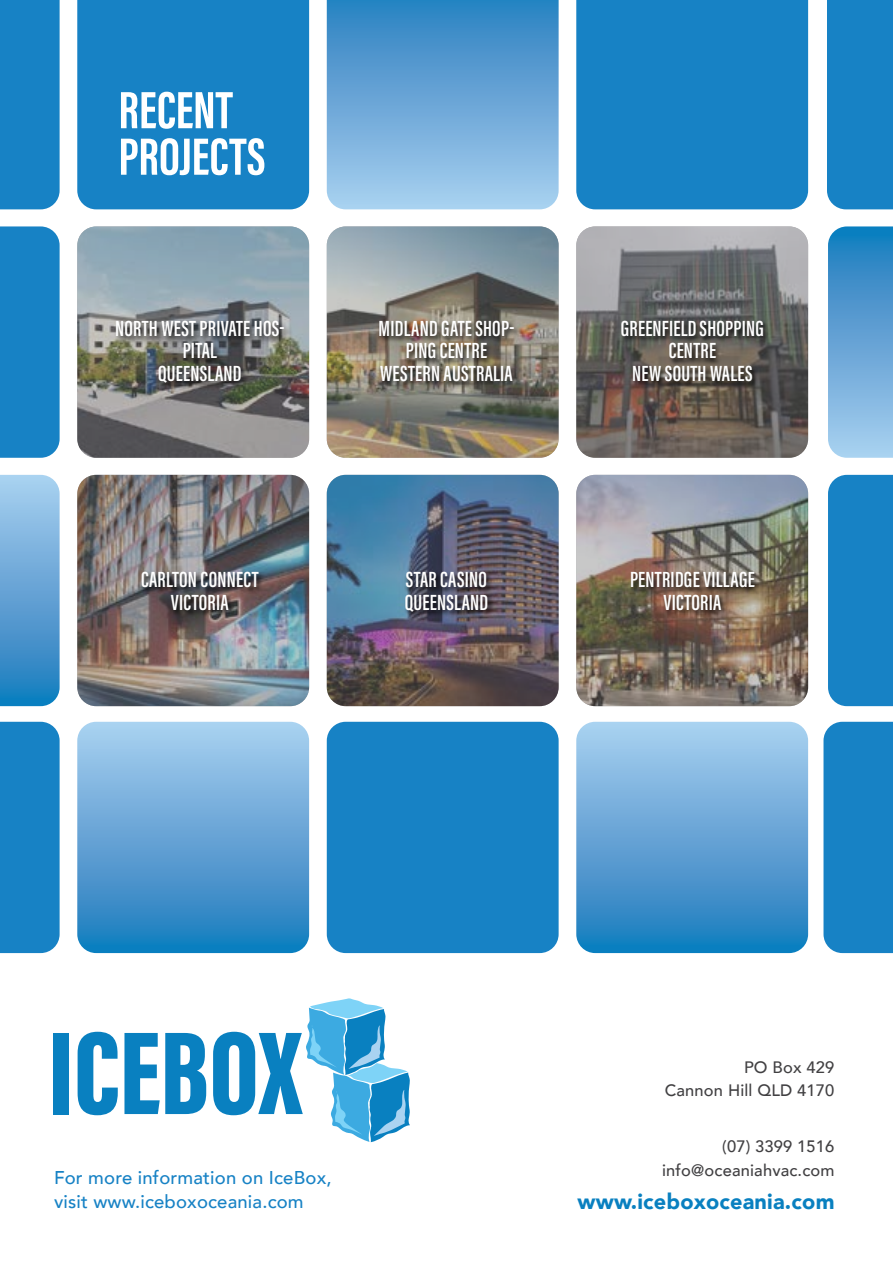
<style>
.page{position:relative;width:893px;height:1263px;background:#fff}
.page>*{position:absolute;margin:0;border:0;box-sizing:border-box;transform-origin:0 0}
.t1{font:54px/46.5px "Acumin Variable Concept";letter-spacing:-.255em;color:#fff}
.t2{font:22.65px/22.6px "Acumin Variable Concept";letter-spacing:-.26em;color:#fff;text-align:center}
.t3{font:900 21.6px "Avenir";letter-spacing:.01em;color:#0980c0}
.t4{font:500 18.45px/24px "Avenir";letter-spacing:.01em;color:#1782c5}
.t5{font:500 16.5px/23.2px "Avenir";letter-spacing:.01em;color:#414042;text-align:right}
</style>
<div class="page">
<div style="left:827px;top:0;width:66px;height:209px;background:#1782c5"></div>
<div style="left:0;top:0;width:60px;height:209px;background:#1782c5"></div>
<svg style="left:327px;top:0;width:232px;height:209px;background:#6ba8d8"></svg>
<div style="left:77px;top:0;width:232px;height:209px;background:#1782c5"></div>
<div style="left:576px;top:0;width:232px;height:209px;background:#1782c5"></div>
<div style="left:0;top:226px;width:60px;height:232px;background:#1782c5"></div>
<svg style="left:0;top:475px;width:60px;height:231px;background:#64a5d6"></svg>
<img style="left:327px;top:226px;width:232px;height:232px">
<img style="left:327px;top:475px;width:232px;height:231px">
<img style="left:77px;top:226px;width:232px;height:232px">
<img style="left:77px;top:475px;width:232px;height:231px">
<img style="left:576px;top:226px;width:232px;height:232px">
<img style="left:576px;top:475px;width:232px;height:231px">
<div style="left:0;top:722px;width:60px;height:231px;background:#1782c5"></div>
<div style="left:327px;top:722px;width:232px;height:231px;background:#1782c5;border-radius:19px"></div>
<svg style="left:77px;top:722px;width:232px;height:231px;background:#64a5d6"></svg>
<svg style="left:576px;top:722px;width:232px;height:231px;background:#64a5d6"></svg>
<svg style="left:828px;top:226px;width:65px;height:232px;background:#64a5d6"></svg>
<div style="left:828px;top:475px;width:65px;height:231px;background:#1782c5"></div>
<div style="left:823px;top:722px;width:70px;height:231px;background:#1782c5"></div>
<div style="left:114px;top:319px;width:179px;height:72px;background:#000;opacity:.75"></div>
<div style="left:378px;top:320px;width:142px;height:69px;background:#000;opacity:.75"></div>
<div style="left:621px;top:320px;width:149px;height:69px;background:#000;opacity:.75"></div>
<div style="left:140px;top:571px;width:125px;height:46px;background:#000;opacity:.75"></div>
<div style="left:405px;top:571px;width:90px;height:48px;background:#000;opacity:.75"></div>
<div style="left:630px;top:571px;width:130px;height:46px;background:#000;opacity:.75"></div>
<div style="left:54px;top:1033px;width:15px;height:81px;background:#0980c0"></div>
<svg style="left:78px;top:1032px;width:40px;height:83px"></svg>
<svg style="left:124px;top:1033px;width:82px;height:81px"></svg>
<svg style="left:213px;top:998px;width:197px;height:144px"></svg>
<h1 class="t1" style="left:119px;top:84px;width:162px">RECENT<br>PROJECTS</h1>
<p class="t2" style="left:115px;top:316px;width:174px">NORTHWESTPRIVATEHOS-<br>PITAL<br>QUEENSLAND</p>
<p class="t2" style="left:378px;top:316px;width:142px">MIDLANDGATESHOP-<br>PINGCENTRE<br>WESTERNAUSTRALIA</p>
<p class="t2" style="left:621px;top:316px;width:152px">GREENFIELDSHOPPING<br>CENTRE<br>NEWSOUTHWALES</p>
<p class="t2" style="left:141px;top:567px;width:124px">CARLTONCONNECT<br>VICTORIA</p>
<p class="t2" style="left:405px;top:567px;width:92px;text-align:left">STARCASI NO<br>QUEENSLAND</p>
<p class="t2" style="left:630px;top:567px;width:132px">PENTRI DGEVI LLAGE<br>VICTORIA</p>
<p class="t4" style="left:54px;top:1164px;width:279px">For more information on IceBox, visit www.iceboxoceania.com</p>
<p class="t5" style="left:665px;top:1054px;width:171px">PO Box 429<br>Cannon Hill QLD 4170</p>
<p class="t5" style="left:662px;top:1134px;width:174px">(07) 3399 1516 info@oceaniahvac.com</p>
<p class="t3" style="left:578px;top:1183px;width:258px">www.iceboxoceania.com</p>
</div>
